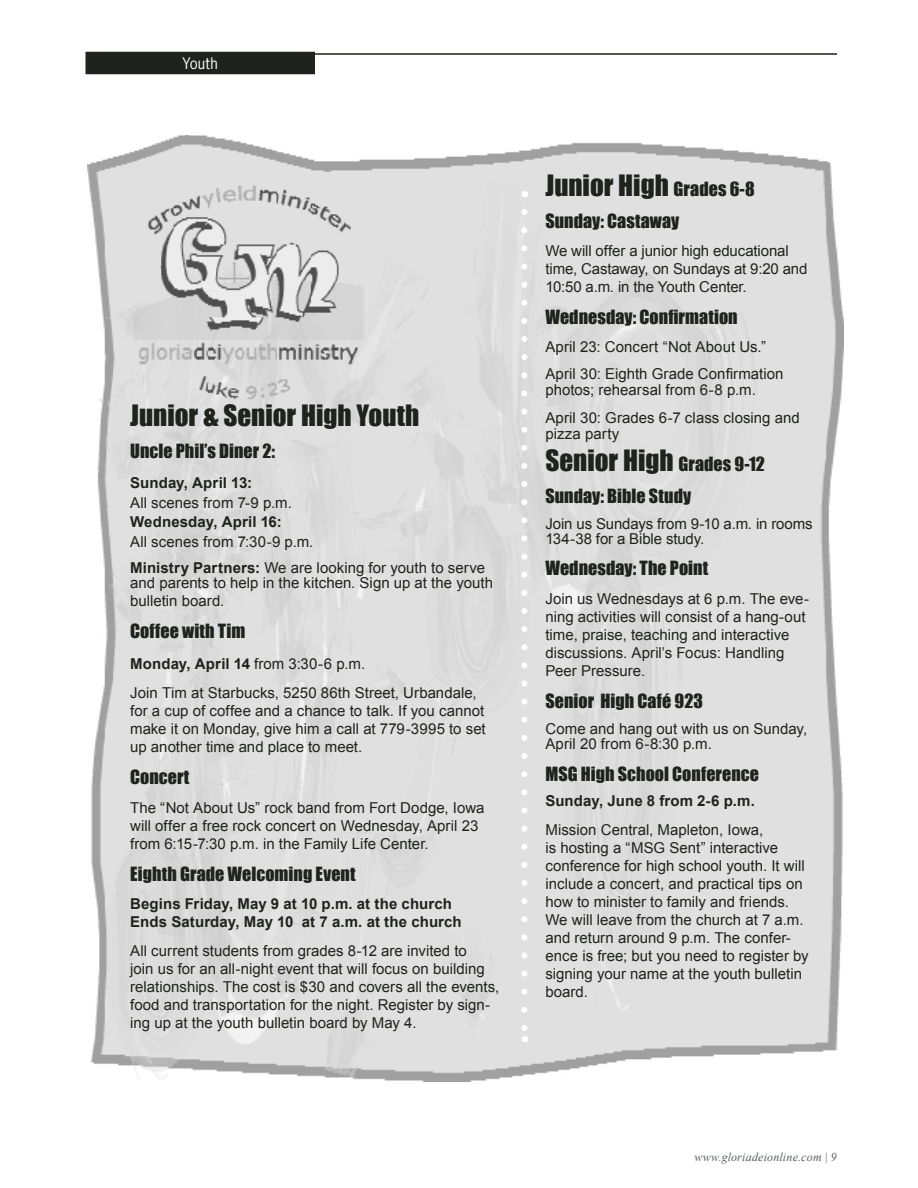
<style>
.page{position:relative;width:918px;height:1188px;background:#fff}
.page>*{position:absolute;margin:0;border:0;box-sizing:border-box;transform-origin:0 0}
.t1{font:27px "Impact";color:#1f221d}
.t2{font:18px "Impact";letter-spacing:.005em;color:#1f221d}
.t3{font:15px/18px "Arial";color:#1f221d}
.t4{font:700 15px/18px "Arial";letter-spacing:.005em;color:#1f221d}
.t5{font:15px "News Gothic Std";letter-spacing:.015em;color:#fff}
.t6{font:italic 12px "Times New Roman";letter-spacing:.015em;color:#585e5c}
.s1{font-weight:700}
.s2{font-size:18px}
</style>
<div class="page">
<hr style="left:94px;top:53px;width:743px;height:2px;background:#1f221d">
<div style="left:86px;top:52px;width:228px;height:22px;background:#1f221d"></div>
<img style="left:88px;top:135px;width:756px;height:946px">
<svg style="left:521px;top:212px;width:6px;height:818px"></svg>
<p class="t5" style="left:183px;top:54px;width:37px">Youth</p>
<h1 class="t1" style="left:130px;top:395px;width:291px">Junior &amp; Senior High Youth</h1>
<p class="t2" style="left:130px;top:437px;width:146px">Uncle Phil’s Diner 2:</p>
<p class="t4" style="left:130px;top:475px;width:123px">Sunday, April 13:</p>
<p class="t3" style="left:130px;top:494px;width:163px">All scenes from 7-9 p.m.</p>
<p class="t4" style="left:130px;top:514px;width:153px">Wednesday, April 16:</p>
<p class="t3" style="left:130px;top:529px;width:356px;line-height:25.8px">All scenes from 7:30-9 p.m.<br><span class="s1">Ministry Partners:</span> We are looking for youth to serve</p>
<p class="t3" style="left:130px;top:574px;width:364px">and parents to help in the kitchen. Sign up at the youth bulletin board.</p>
<p class="t2" style="left:130px;top:617px;width:117px">Coffee with Tim</p>
<p class="t3" style="left:130px;top:650px;width:348px;line-height:28.8px"><span class="s1">Monday, April 14</span> from 3:30-6 p.m.<br>Join Tim at Starbucks, 5250 86th Street, Urbandale,</p>
<p class="t3" style="left:130px;top:702px;width:357px;text-align:justify">for a cup of coffee and a chance to talk. If you cannot make it on Monday, give him a call at 779-3995 to set up another time and place to meet.</p>
<p class="t2" style="left:130px;top:763px;width:61px">Concert</p>
<p class="t3" style="left:130px;top:799px;width:356px">The “Not About Us” rock band from Fort Dodge, Iowa will offer a free rock concert on Wednesday, April 23 from 6:15-7:30 p.m. in the Family Life Center.</p>
<p class="t2" style="left:130px;top:860px;width:227px">Eighth Grade Welcoming Event</p>
<p class="t4" style="left:130px;top:896px;width:333px">Begins Friday, May 9 at 10 p.m. at the church<br>Ends Saturday, May 10 at 7 a.m. at the church</p>
<p class="t3" style="left:130px;top:942px;width:371px">All current students from grades 8-12 are invited to<br>join us for an all-night event that will focus on building relationships. The cost is $30 and covers all the events, food and transportation for the night. Register by sign&shy;ing up at the youth bulletin board by May 4.</p>
<h1 class="t1" style="left:545px;top:164px;width:211px">Junior High <span class="s2">Grades 6-8</span></h1>
<p class="t2" style="left:545px;top:207px;width:135px">Sunday: Castaway</p>
<p class="t3" style="left:545px;top:242px;width:264px">We will offer a junior high educational time, Castaway, on Sundays at 9:20 and<br>10:50 a.m. in the Youth Center.</p>
<p class="t2" style="left:545px;top:303px;width:194px">Wednesday: Confirmation</p>
<p class="t3" style="left:545px;top:333px;width:240px;line-height:27.3px">April 23: Concert “Not About Us.”<br>April 30: Eighth Grade Confirmation</p>
<p class="t3" style="left:545px;top:377px;width:256px;line-height:27.3px">photos; rehearsal from 6-8 p.m.<br>April 30: Grades 6-7 class closing and</p>
<p class="t3" style="left:545px;top:425px;width:76px">pizza party</p>
<h1 class="t1" style="left:545px;top:439px;width:221px">Senior High <span class="s2">Grades 9-12</span></h1>
<p class="t2" style="left:545px;top:482px;width:147px">Sunday: Bible Study</p>
<p class="t3" style="left:545px;top:516px;width:269px;line-height:15px">Join us Sundays from 9-10 a.m. in rooms<br>134-38 for a Bible study.</p>
<p class="t2" style="left:545px;top:554px;width:165px">Wednesday: The Point</p>
<p class="t3" style="left:545px;top:590px;width:265px">Join us Wednesdays at 6 p.m. The eve&shy;ning activities will consist of a hang-out time, praise, teaching and interactive discussions. April’s Focus: Handling Peer Pressure.</p>
<p class="t2" style="left:545px;top:687px;width:159px">Senior High Café 923</p>
<p class="t3" style="left:545px;top:721px;width:263px;line-height:15px">Come and hang out with us on Sunday,<br>April 20 from 6-8:30 p.m.</p>
<p class="t2" style="left:545px;top:759px;width:215px">MSG High School Conference</p>
<p class="t4" style="left:545px;top:793px;width:211px">Sunday, June 8 from 2-6 p.m.</p>
<p class="t3" style="left:545px;top:821px;width:265px">Mission Central, Mapleton, Iowa,<br>is hosting a “MSG Sent” interactive conference for high school youth. It will include a concert, and practical tips on how to minister to family and friends.<br>We will leave from the church at 7 a.m. and return around 9 p.m. The confer&shy;ence is free; but you need to register by signing your name at the youth bulletin board.</p>
<p class="t6" style="left:694px;top:1148px;width:135px">www.gloriadeionline.com |</p>
</div>
